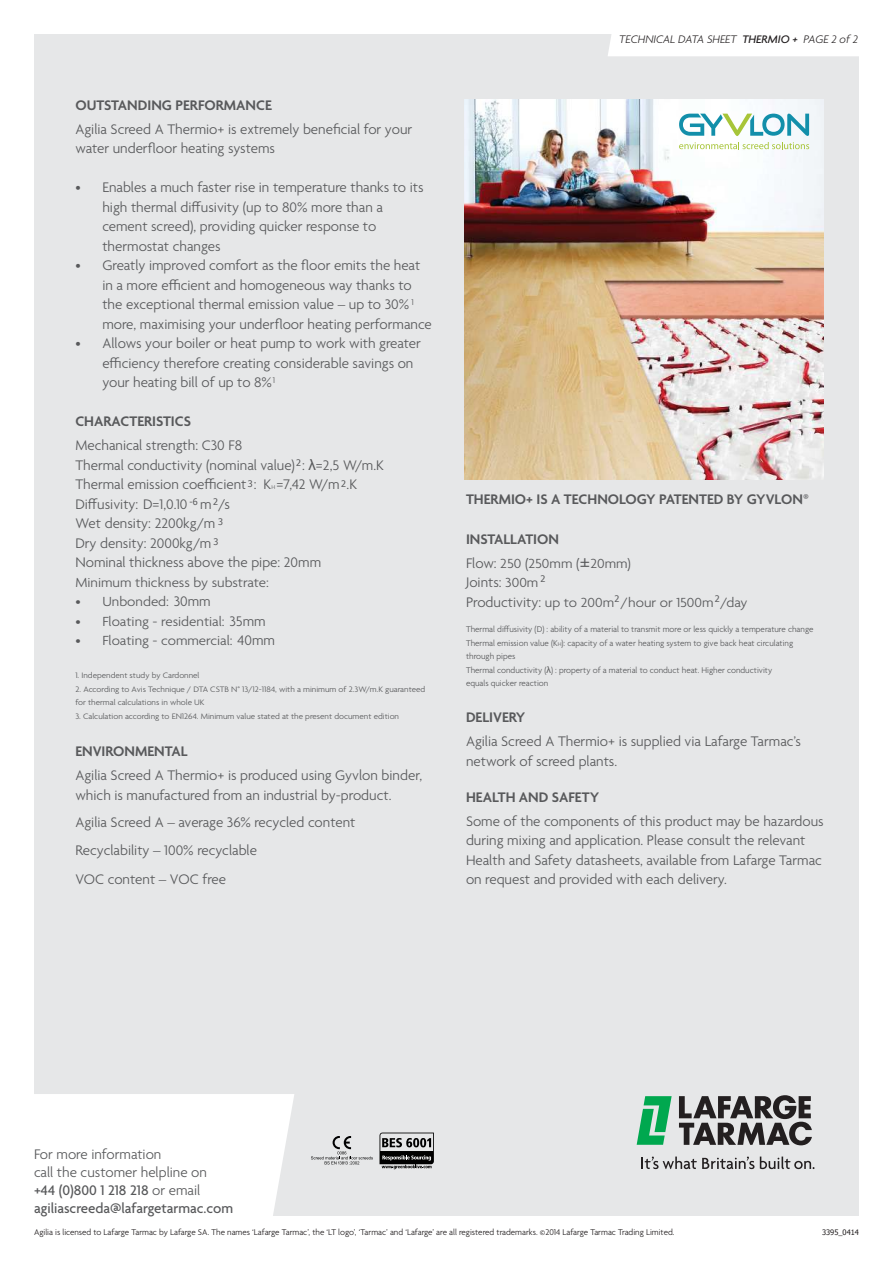
<style>
.page{position:relative;width:893px;height:1263px;background:#fff}
.page>*{position:absolute;margin:0;border:0;box-sizing:border-box;transform-origin:0 0}
.t1{font:18px "Minion Pro";color:#58595b}
.t2{font:300 15px/19.5px "Agenda";color:#58595b}
.t3{font:600 15px "Agenda";color:#58595b}
.t4{font:300 14.25px "Agenda";color:#58595b;scale:1.05 1}
.t5{font:italic 300 11.85px "Agenda";color:#231f20}
.t6{font:300 9px/13.5px "Agenda";color:#58595b}
.t7{font:300 9px "Agenda";color:#231f20}
.t8{font:9px "Tahoma";color:#58595b}
.t9{font:300 8.55px/13.5px "Agenda";color:#58595b;scale:1.05 1}
.t10{font:7.5px "Tahoma";color:#231f20}
.t11{font:300 6px "Agenda";color:#58595b}
.s1{font-family:"Tahoma";font-weight:400;font-size:14.25px}
.s2{font-size:15px}
.s3{font-weight:500}
.s4{font-family:"Tahoma";font-weight:400}
.s5{font-size:14.25px}
.s6{font-size:6px}
</style>
<div class="page">
<div style="left:34px;top:34px;width:825px;height:1181px;background:#e6e7e8"></div>
<div style="left:608px;top:34px;width:251px;height:22px;background:#fff"></div>
<svg style="left:637px;top:1096px;width:35px;height:49px"></svg>
<svg style="left:679px;top:1095px;width:133px;height:50px"></svg>
<svg style="left:642px;top:1156px;width:112px;height:13px"></svg>
<svg style="left:760px;top:1156px;width:55px;height:13px"></svg>
<div style="left:34px;top:1094px;width:260px;height:122px;background:#fff"></div>
<img style="left:464px;top:99px;width:359px;height:381px">
<svg style="left:679px;top:114px;width:130px;height:22px;background:#a4d2d3"></svg>
<svg style="left:679px;top:142px;width:130px;height:7px"></svg>
<svg style="left:379px;top:1132px;width:55px;height:37px"></svg>
<svg style="left:311px;top:1136px;width:62px;height:29px"></svg>
<p class="t3" style="left:75px;top:96px;width:198px">OUTSTANDING PERFORMANCE</p>
<p class="t2" style="left:75px;top:120px;width:338px">Agilia Screed A Thermio+ is extremely beneficial for your water underfloor heating systems</p>
<p class="t2" style="left:102px;top:179px;width:323px;text-indent:-27px">• Enables a much faster rise in temperature thanks to its high thermal diffusivity (up to 80% more than a cement screed), providing quicker response to thermostat changes</p>
<p class="t2" style="left:102px;top:257px;width:331px;text-indent:-27px">• Greatly improved comfort as the floor emits the heat in a more efficient and homogeneous way thanks to the exceptional thermal emission value – up to 30% more, maximising your underfloor heating performance</p>
<p class="t2" style="left:102px;top:335px;width:320px;text-indent:-27px">• Allows your boiler or heat pump to work with greater efficiency therefore creating considerable savings on your heating bill of up to 8%</p>
<p class="t3" style="left:75px;top:412px;width:117px">CHARACTERISTICS</p>
<p class="t2" style="left:75px;top:437px;width:310px">Mechanical strength: C30 F8<br>Thermal conductivity (nominal value) : <span class="s1">λ</span>=2,5 W/m.K<br>Thermal emission coefficient : K =7,42 W/m .K</p>
<p class="t6" style="left:411px;top:296px;width:4px">1</p>
<p class="t6" style="left:273px;top:375px;width:4px">1</p>
<p class="t8" style="left:296px;top:459px;width:6px">2</p>
<p class="t8" style="left:248px;top:480px;width:6px">3</p>
<p class="t8" style="left:341px;top:480px;width:6px">2</p>
<p class="t11" style="left:271px;top:485px;width:5px">H</p>
<p class="t2" style="left:75px;top:495px;width:247px">Diffusivity: D=1,0.10 m /s<br>Wet density: 2200kg/m<br>Dry density: 2000kg/m<br>Nominal thickness above the pipe: 20mm</p>
<p class="t4" style="left:75px;top:577px;width:186px">Minimum thickness by substrate:</p>
<p class="t4" style="left:75px;top:596px;width:130px">• Unbonded: <span class="s2">30mm</span></p>
<p class="t4" style="left:75px;top:616px;width:183px">• Floating - residential: <span class="s2">35mm</span></p>
<p class="t4" style="left:75px;top:635px;width:192px">• Floating - commercial: <span class="s2">40mm</span></p>
<p class="t9" style="left:75px;top:669px;width:120px">1. Independent study by Cardonnel</p>
<p class="t9" style="left:75px;top:683px;width:335px">2. According to Avis Technique / DTA CSTB N° 13/12-1184, with a minimum of 2.3W/m.K guaranteed for thermal calculations in whole UK</p>
<p class="t9" style="left:75px;top:710px;width:310px">3. Calculation according to EN1264. Minimum value stated at the present document edition</p>
<p class="t3" style="left:75px;top:742px;width:114px">ENVIRONMENTAL</p>
<p class="t2" style="left:75px;top:767px;width:348px">Agilia Screed A Thermio+ is produced using Gyvlon binder, which is manufactured from an industrial by-product.</p>
<p class="t2" style="left:75px;top:809px;width:282px;line-height:28.5px">Agilia Screed A – average 36% recycled content<br>Recyclability – 100% recyclable<br>VOC content – VOC free</p>
<p class="t8" style="left:189px;top:498px;width:10px">-6</p>
<p class="t8" style="left:213px;top:498px;width:6px">2</p>
<p class="t8" style="left:218px;top:519px;width:6px">3</p>
<p class="t8" style="left:213px;top:539px;width:6px">3</p>
<p class="t5" style="left:619px;top:32px;width:240px">TECHNICAL DATA SHEET <span class="s3">THERMIO +</span> PAGE 2 of 2</p>
<p class="t1" style="left:803px;top:489px;width:7px">®</p>
<p class="t3" style="left:466px;top:490px;width:338px">THERMIO+ IS A TECHNOLOGY PATENTED BY GYVLON</p>
<p class="t3" style="left:466px;top:529px;width:95px">INSTALLATION</p>
<p class="t4" style="left:466px;top:557px;width:159px"><span class="s2">Flow:</span> 250 (250mm (<span class="s4">±</span>20mm)</p>
<p class="t2" style="left:466px;top:574px;width:74px">Joints: <span class="s5">300m</span></p>
<p class="t4" style="left:466px;top:596px;width:270px"><span class="s2">Productivity:</span> up to 200m /hour or 1500m /day</p>
<p class="t6" style="left:466px;top:623px;width:349px">Thermal diffusivity (D) : ability of a material to transmit more or less quickly a temperature change Thermal emission value (K<span class="s6">H</span>): capacity of a water heating system to give back heat circulating through pipes<br>Thermal conductivity (<span class="s4">λ</span>) : property of a material to conduct heat. Higher conductivity<br>equals quicker reaction</p>
<p class="t3" style="left:466px;top:708px;width:61px">DELIVERY</p>
<p class="t2" style="left:466px;top:733px;width:336px">Agilia Screed A Thermio+ is supplied via Lafarge Tarmac’s network of screed plants.</p>
<p class="t3" style="left:466px;top:787px;width:135px">HEALTH AND SAFETY</p>
<p class="t2" style="left:466px;top:812px;width:359px">Some of the components of this product may be hazardous during mixing and application. Please consult the relevant Health and Safety datasheets, available from Lafarge Tarmac on request and provided with each delivery.</p>
<p class="t8" style="left:540px;top:575px;width:6px">2</p>
<p class="t8" style="left:614px;top:595px;width:6px">2</p>
<p class="t8" style="left:715px;top:595px;width:6px">2</p>
<p class="t2" style="left:34px;top:1147px;width:201px;line-height:18px">For more information<br>call the customer helpline on<br><span class="s3">+44 (0)800 1 218 218</span> or email <span class="s3">agiliascreeda@lafargetarmac.com</span></p>
<p class="t7" style="left:34px;top:1229px;width:642px">Agilia is licensed to Lafarge Tarmac by Lafarge SA. The names ‘Lafarge Tarmac’, the ‘LT logo’, ‘Tarmac’ and ‘Lafarge’ are all registered trademarks. ©2014 Lafarge Tarmac Trading Limited.</p>
<p class="t10" style="left:822px;top:1229px;width:38px">3395_0414</p>
</div>
